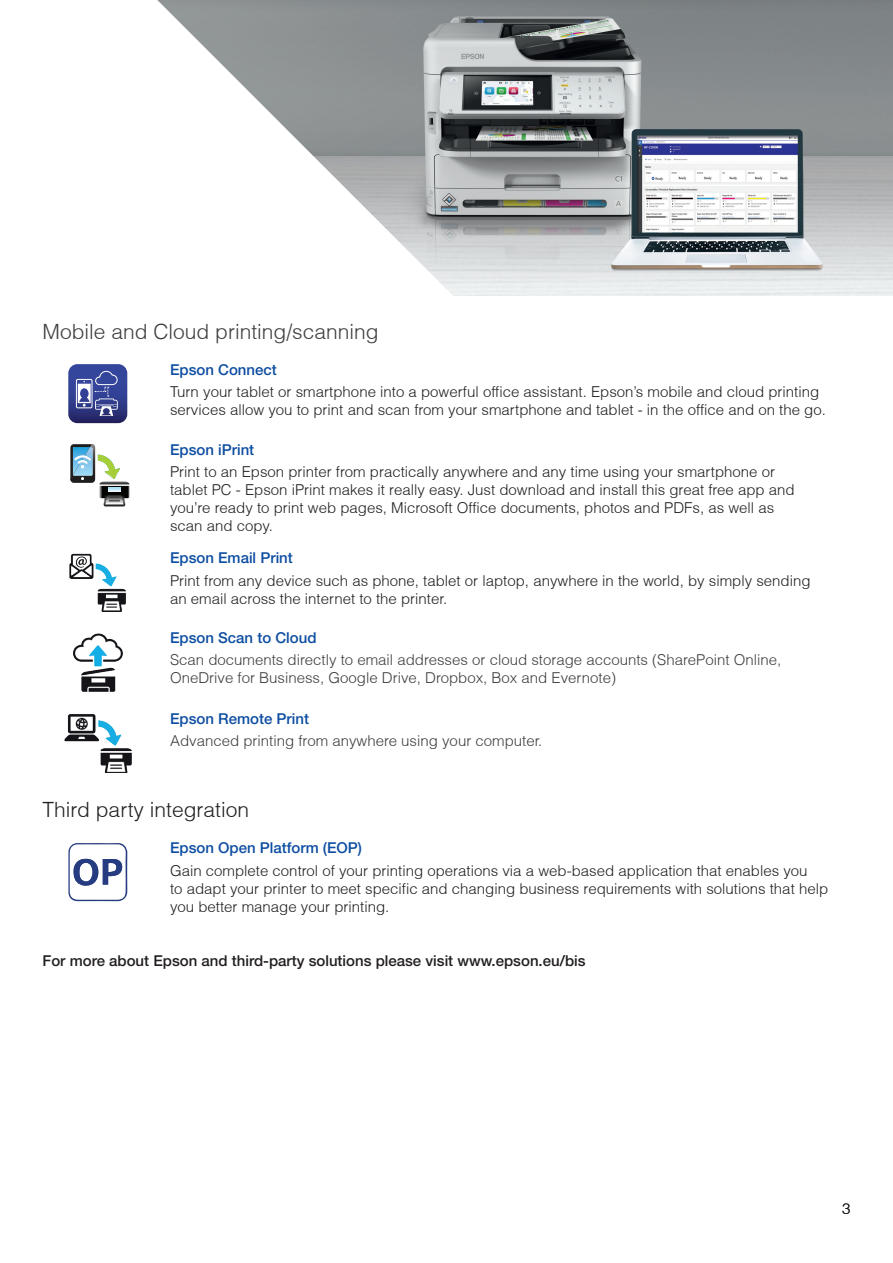
<style>
.page{position:relative;width:893px;height:1263px;background:#fff}
.page>*{position:absolute;margin:0;border:0;box-sizing:border-box;transform-origin:0 0}
.t1{font:300 21px "Helvetica";color:#3e3e3f}
.t2{font:300 21px "Helvetica";color:#231f20}
.t3{font:300 15px/18px "Helvetica";color:#231f20}
.t4{font:300 15px/18px "Helvetica";color:#3e3e3f}
.t5{font:500 15px "Helvetica Neue LT Pro";color:#0d4da1}
.t6{font:500 15px "Helvetica Neue LT Pro";color:#231f20}
</style>
<div class="page">
<img style="left:157px;top:0;width:736px;height:296px">
<svg style="left:68px;top:364px;width:59px;height:59px;background:#4f599d"></svg>
<svg style="left:68px;top:843px;width:59px;height:58px"></svg>
<svg style="left:70px;top:444px;width:59px;height:62px"></svg>
<img style="left:69px;top:553px;width:57px;height:59px">
<img style="left:73px;top:633px;width:50px;height:59px">
<img style="left:64px;top:714px;width:68px;height:59px">
<p class="t1" style="left:43px;top:318px;width:338px">Mobile and Cloud printing/scanning</p>
<p class="t5" style="left:170px;top:360px;width:108px">Epson Connect</p>
<p class="t3" style="left:170px;top:383px;width:657px">Turn your tablet or smartphone into a powerful office assistant. Epson’s mobile and cloud printing services allow you to print and scan from your smartphone and tablet - in the office and on the go.</p>
<p class="t5" style="left:170px;top:441px;width:86px">Epson iPrint</p>
<p class="t3" style="left:170px;top:463px;width:626px">Print to an Epson printer from practically anywhere and any time using your smartphone or tablet PC - Epson iPrint makes it really easy. Just download and install this great free app and you’re ready to print web pages, Microsoft Office documents, photos and PDFs, as well as scan and copy.</p>
<p class="t5" style="left:170px;top:549px;width:124px">Epson Email Print</p>
<p class="t3" style="left:170px;top:571px;width:642px">Print from any device such as phone, tablet or laptop, anywhere in the world, by simply sending an email across the internet to the printer.</p>
<p class="t5" style="left:170px;top:629px;width:148px">Epson Scan to Cloud</p>
<p class="t4" style="left:170px;top:651px;width:613px">Scan documents directly to email addresses or cloud storage accounts (SharePoint Online,<br>OneDrive for Business, Google Drive, Dropbox, Box and Evernote)</p>
<p class="t5" style="left:170px;top:709px;width:140px">Epson Remote Print</p>
<p class="t4" style="left:170px;top:731px;width:374px">Advanced printing from anywhere using your computer.</p>
<p class="t2" style="left:43px;top:796px;width:208px">Third party integration</p>
<p class="t5" style="left:170px;top:839px;width:194px">Epson Open Platform (EOP)</p>
<p class="t3" style="left:170px;top:861px;width:660px">Gain complete control of your printing operations via a web-based application that enables you<br>to adapt your printer to meet specific and changing business requirements with solutions that help you better manage your printing.</p>
<p class="t6" style="left:43px;top:951px;width:545px">For more about Epson and third-party solutions please visit www.epson.eu/bis</p>
<p class="t3" style="left:842px;top:1200px;width:10px">3</p>
</div>
